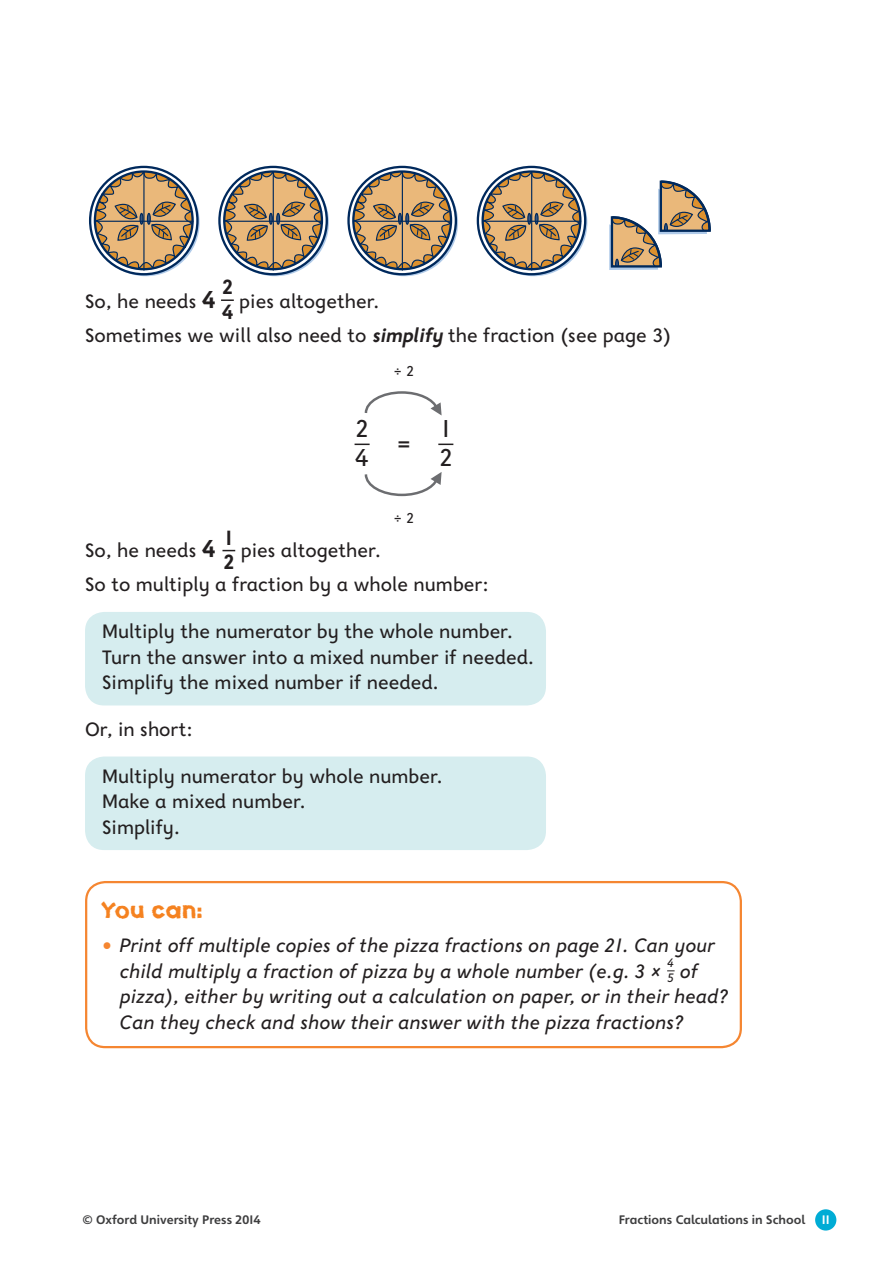
<style>
.page{position:relative;width:893px;height:1263px;background:#fff}
.page>*{position:absolute;margin:0;border:0;box-sizing:border-box;transform-origin:0 0}
.t1{font:25.5px/29.2px "OUP Earlybird";color:#231f20}
.t2{font:700 21.45px/24.8px "OUP Earlybird";color:#231f20}
.t3{font:21px "Spud AF Crisp";letter-spacing:-.005em;color:#f58220}
.t4{font:20.25px/25.5px "OUP Earlybird";color:#231f20}
.t5{font:italic 20.25px/25.5px "OUP Earlybird";color:#231f20;text-align:center}
.t6{font:15px "OUP Earlybird";color:#231f20}
.t7{font:italic 12.75px "OUP Earlybird";color:#231f20}
.t8{font:700 12px "Heinemann Special";color:#3e3e3f}
.t9{font:700 12px "Heinemann Special";color:#fff}
.s1{font-weight:700;font-size:25.5px}
.s2{font-weight:700;font-style:italic}
.s3{font-size:18px}
.s4{font-size:27px;color:#f58631}
</style>
<div class="page">
<div style="left:815px;top:1209px;width:21px;height:21px;background:#00acd5;border-radius:50%"></div>
<div style="left:85px;top:756px;width:461px;height:94px;background:#d6edef;border-radius:19px"></div>
<div style="left:85px;top:612px;width:461px;height:93px;background:#d6edef;border-radius:19px"></div>
<div style="left:85px;top:881px;width:657px;height:167px;border:2px solid #f58631;border-radius:19px"></div>
<svg style="left:221px;top:299px;width:13px;height:2px"></svg>
<svg style="left:355px;top:444px;width:15px;height:1px"></svg>
<svg style="left:438px;top:444px;width:15px;height:1px"></svg>
<svg style="left:222px;top:550px;width:13px;height:1px"></svg>
<svg style="left:364px;top:391px;width:78px;height:24px"></svg>
<svg style="left:364px;top:472px;width:78px;height:25px"></svg>
<svg style="left:90px;top:167px;width:107px;height:107px"></svg>
<svg style="left:95px;top:165px;width:98px;height:105px"></svg>
<hr style="left:143px;top:172px;width:2px;height:99px;background:#00295c">
<hr style="left:94px;top:221px;width:99px;height:1px;background:#00295c">
<svg style="left:219px;top:167px;width:108px;height:107px"></svg>
<svg style="left:224px;top:165px;width:99px;height:105px"></svg>
<hr style="left:273px;top:172px;width:1px;height:99px;background:#00295c">
<hr style="left:224px;top:221px;width:99px;height:1px;background:#00295c">
<svg style="left:349px;top:167px;width:107px;height:107px"></svg>
<svg style="left:354px;top:165px;width:98px;height:105px"></svg>
<hr style="left:402px;top:172px;width:1px;height:99px;background:#00295c">
<hr style="left:353px;top:221px;width:99px;height:1px;background:#00295c">
<svg style="left:483px;top:165px;width:98px;height:105px"></svg>
<hr style="left:531px;top:172px;width:1px;height:99px;background:#00295c">
<hr style="left:482px;top:221px;width:99px;height:1px;background:#00295c">
<svg style="left:609px;top:180px;width:102px;height:90px"></svg>
<p class="t4" style="left:85px;top:291px;width:132px">So, he needs <span class="s1">4</span></p>
<p class="t2" style="left:222px;top:277px;width:13px">2<br>4</p>
<p class="t4" style="left:85px;top:287px;width:588px;line-height:34px;text-indent:154px">pies altogether.<br>Sometimes we will also need to <span class="s2">simplify</span> the fraction (see page 3)</p>
<p class="t6" style="left:394px;top:365px;width:22px">÷ 2</p>
<p class="t1" style="left:355px;top:417px;width:15px">2<br>4</p>
<p class="t1" style="left:397px;top:431px;width:15px">=</p>
<p class="t6" style="left:394px;top:512px;width:22px">÷ 2</p>
<p class="t1" style="left:439px;top:417px;width:15px">1<br>2</p>
<p class="t4" style="left:85px;top:540px;width:132px">So, he needs <span class="s1">4</span></p>
<p class="t2" style="left:223px;top:527px;width:13px">1<br>2</p>
<p class="t4" style="left:85px;top:536px;width:405px;line-height:34px;text-indent:156px">pies altogether.<br>So to multiply a fraction by a whole number:</p>
<p class="t4" style="left:102px;top:621px;width:433px">Multiply the numerator by the whole number.<br>Turn the answer into a mixed number if needed.<br>Simplify the mixed number if needed.</p>
<p class="t4" style="left:85px;top:718px;width:109px">Or, in short:</p>
<p class="t4" style="left:102px;top:765px;width:342px">Multiply numerator by whole number.<br>Make a mixed number.<br>Simplify.</p>
<p class="t3" style="left:100px;top:897px;width:104px">You can<span class="s3">:</span></p>
<p class="t5" style="left:100px;top:935px;width:616px"><span class="s4">•</span> Print off multiple copies of the pizza fractions on page 21. Can your child multiply a fraction of pizza by a whole number (e.g. 3 × <sub>5</sub> of</p>
<p class="t7" style="left:667px;top:958px;width:9px">4</p>
<p class="t5" style="left:120px;top:986px;width:610px;text-align:left">pizza), either by writing out a calculation on paper, or in their head?<br>Can they check and show their answer with the pizza fractions?</p>
<p class="t8" style="left:82px;top:1212px;width:180px">© Oxford University Press 2014</p>
<p class="t8" style="left:619px;top:1212px;width:188px">Fractions Calculations in School</p>
<p class="t9" style="left:822px;top:1212px;width:9px">11</p>
</div>
